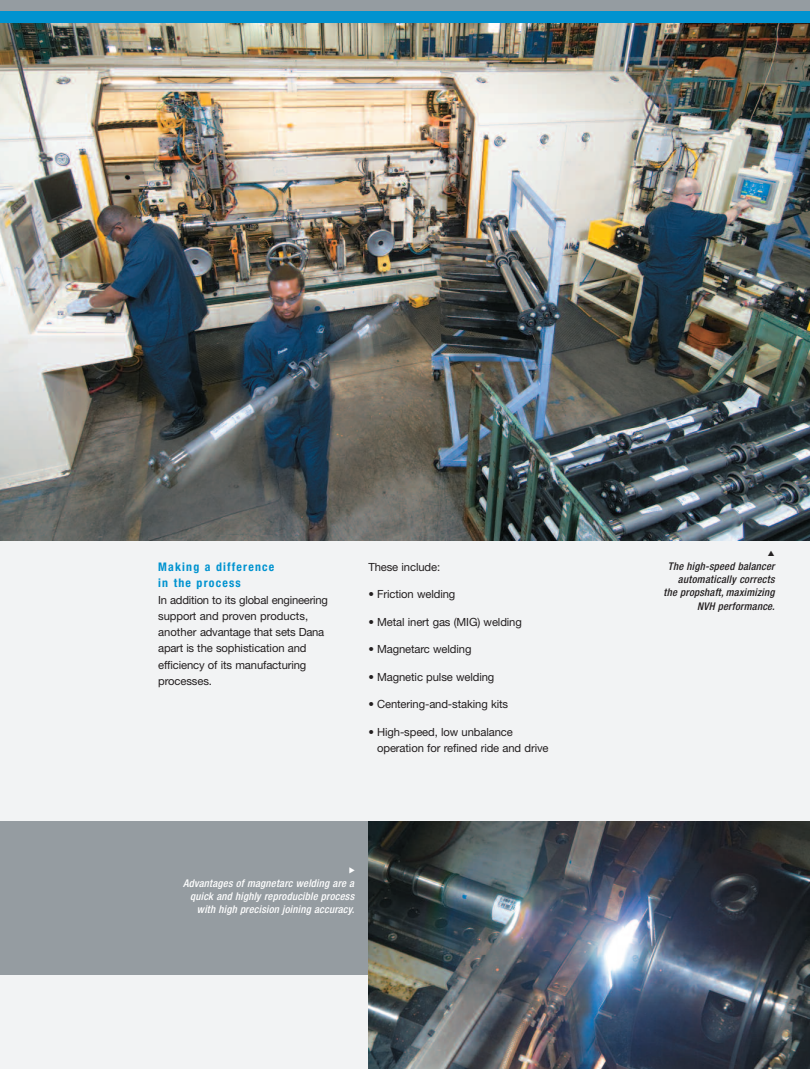
<style>
.page{position:relative;width:810px;height:1069px;background:#f2f3f4}
.page>*{position:absolute;margin:0;border:0;box-sizing:border-box;transform-origin:0 0}
.t1{font:700 condensed 11.88px/16.2px "Helvetica Neue";letter-spacing:.1em;color:#0093d0}
.t2{font:11.25px/16.2px "Helvetica Neue";letter-spacing:-.01em;color:#231f20}
.t3{font:italic 500 condensed 10.62px/13.1px "Helvetica Neue";letter-spacing:.02em;color:#fff;text-align:right}
.t4{font:italic 500 condensed 10.62px/13.1px "Helvetica Neue";letter-spacing:.02em;color:#231f20;text-align:right}
</style>
<div class="page">
<div style="left:0;top:821px;width:810px;height:153px;background:#959ca1"></div>
<img style="left:0;top:22px;width:810px;height:518px">
<div style="left:0;top:0;width:810px;height:22px;background:#959ca1"></div>
<div style="left:0;top:11px;width:810px;height:11px;background:#0093d0"></div>
<img style="left:368px;top:821px;width:442px;height:248px">
<p class="t1" style="left:158px;top:560px;width:118px">Making a difference in the process</p>
<p class="t2" style="left:158px;top:592px;width:171px">In addition to its global engineering support and proven products, another advantage that sets Dana apart is the sophistication and efficiency of its manufacturing processes.</p>
<p class="t2" style="left:368px;top:560px;width:73px">These include:</p>
<p class="t2" style="left:368px;top:587px;width:88px">• Friction welding</p>
<p class="t2" style="left:368px;top:615px;width:155px">• Metal inert gas (MIG) welding</p>
<p class="t2" style="left:368px;top:642px;width:105px">• Magnetarc welding</p>
<p class="t2" style="left:368px;top:670px;width:127px">• Magnetic pulse welding</p>
<p class="t2" style="left:368px;top:697px;width:141px">• Centering-and-staking kits</p>
<p class="t2" style="left:377px;top:725px;width:173px;text-indent:-9px">• High-speed, low unbalance operation for refined ride and drive</p>
<p class="t3" style="left:183px;top:877px;width:173px">Advantages of magnetarc welding are a quick and highly reproducible process with high precision joining accuracy.</p>
<p class="t4" style="left:664px;top:561px;width:113px">The high-speed balancer automatically corrects the propshaft, maximizing<br>NVH performance.</p>
</div>
